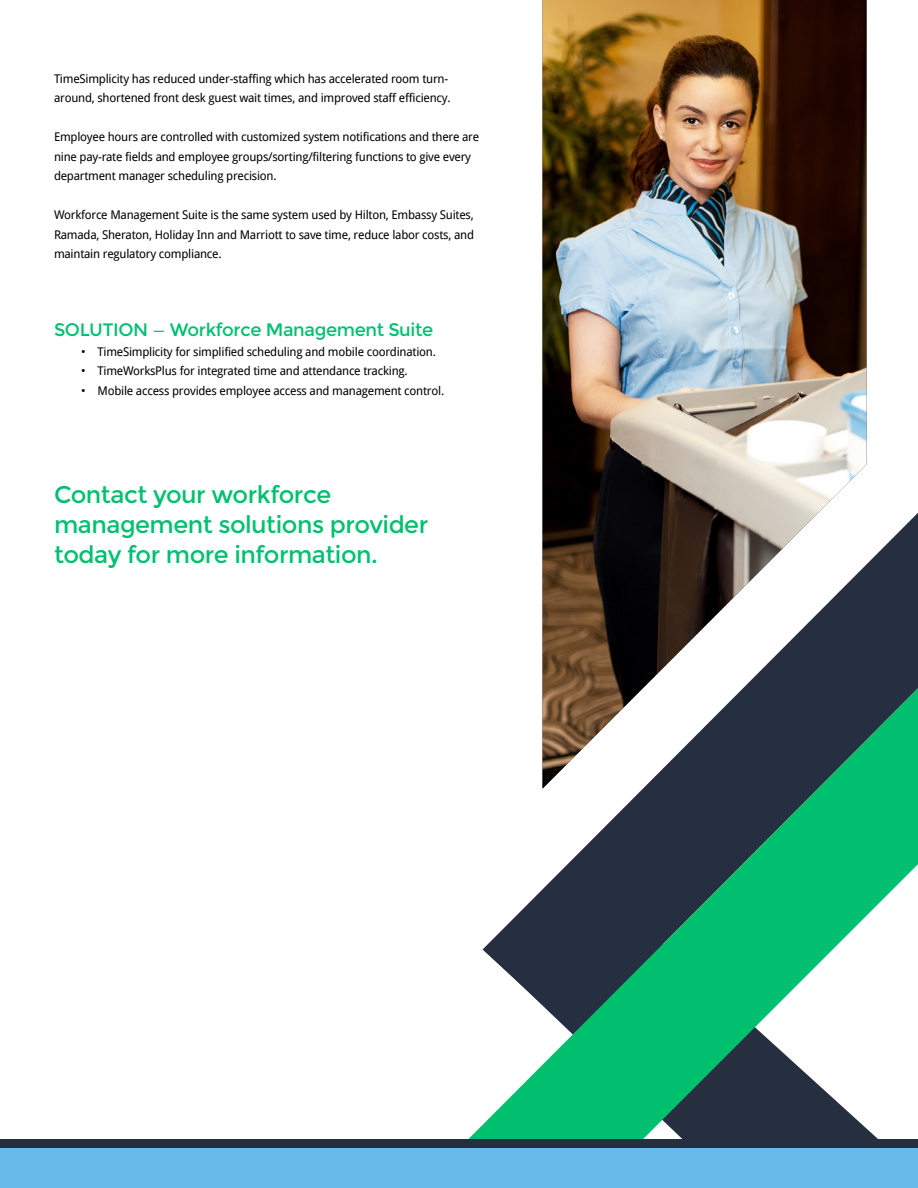
<style>
.page{position:relative;width:918px;height:1188px;background:#fff}
.page>*{position:absolute;margin:0;border:0;box-sizing:border-box;transform-origin:0 0}
.t1{font:24px/30px "Montserrat";letter-spacing:-.02em;color:#00c070}
.t2{font:18px "Montserrat";letter-spacing:-.02em;color:#00c070}
.t3{font:12px/19.5px "Droid Sans";letter-spacing:-.02em;color:#000}
</style>
<div class="page">
<img style="left:543px;top:0;width:324px;height:513px">
<svg style="left:542px;top:513px;width:376px;height:175px"></svg>
<svg style="left:468px;top:688px;width:450px;height:451px"></svg>
<div style="left:0;top:1139px;width:918px;height:40px;background:#262f3f"></div>
<div style="left:0;top:1148px;width:918px;height:40px;background:#67baea"></div>
<p class="t3" style="left:54px;top:69px;width:398px">TimeSimplicity has reduced under-staffing which has accelerated room turn&shy;around, shortened front desk guest wait times, and improved staff efficiency.</p>
<p class="t3" style="left:54px;top:127px;width:427px">Employee hours are controlled with customized system notifications and there are nine pay-rate fields and employee groups/sorting/filtering functions to give every department manager scheduling precision.</p>
<p class="t3" style="left:54px;top:205px;width:422px;text-align:justify">Workforce Management Suite is the same system used by Hilton, Embassy Suites, Ramada, Sheraton, Holiday Inn and Marriott to save time, reduce labor costs, and maintain regulatory compliance.</p>
<h2 class="t2" style="left:54px;top:319px;width:381px">SOLUTION — Workforce Management Suite</h2>
<p class="t3" style="left:81px;top:342px;width:357px">• TimeSimplicity for simplified scheduling and mobile coordination.</p>
<p class="t3" style="left:81px;top:361px;width:328px">• TimeWorksPlus for integrated time and attendance tracking.</p>
<p class="t3" style="left:81px;top:381px;width:365px">• Mobile access provides employee access and management control.</p>
<h1 class="t1" style="left:54px;top:479px;width:376px">Contact your workforce management solutions provider today for more information.</h1>
</div>
